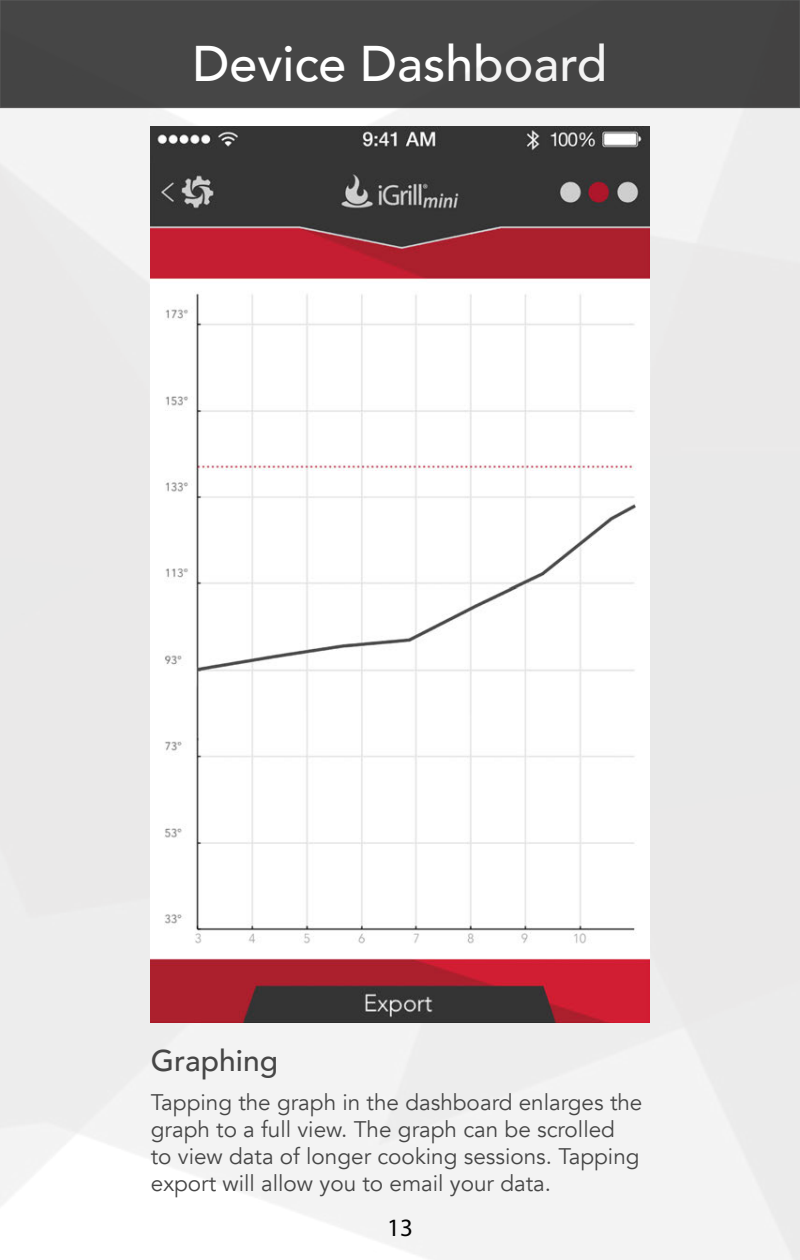
<style>
.page{position:relative;width:800px;height:1260px;background:#fff}
.page>*{position:absolute;margin:0;border:0;box-sizing:border-box;transform-origin:0 0}
.t1{font:500 50px "Avenir";color:#fff}
.t2{font:500 30px "Avenir";color:#464646}
.t3{font:25px "Myriad Pro";color:#000}
.t4{font:22.5px/27px "Avenir";color:#464646}
</style>
<div class="page">
<img style="left:0;top:0;width:799px;height:1260px">
<img style="left:150px;top:126px;width:500px;height:897px">
<h1 class="t1" style="left:193px;top:20px;width:417px">Device Dashboard</h1>
<h2 class="t2" style="left:151px;top:1035px;width:129px">Graphing</h2>
<p class="t4" style="left:151px;top:1089px;width:493px">Tapping the graph in the dashboard enlarges the graph to a full view. The graph can be scrolled<br>to view data of longer cooking sessions. Tapping export will allow you to email your data.</p>
<p class="t3" style="left:387px;top:1212px;width:27px">13</p>
</div>
